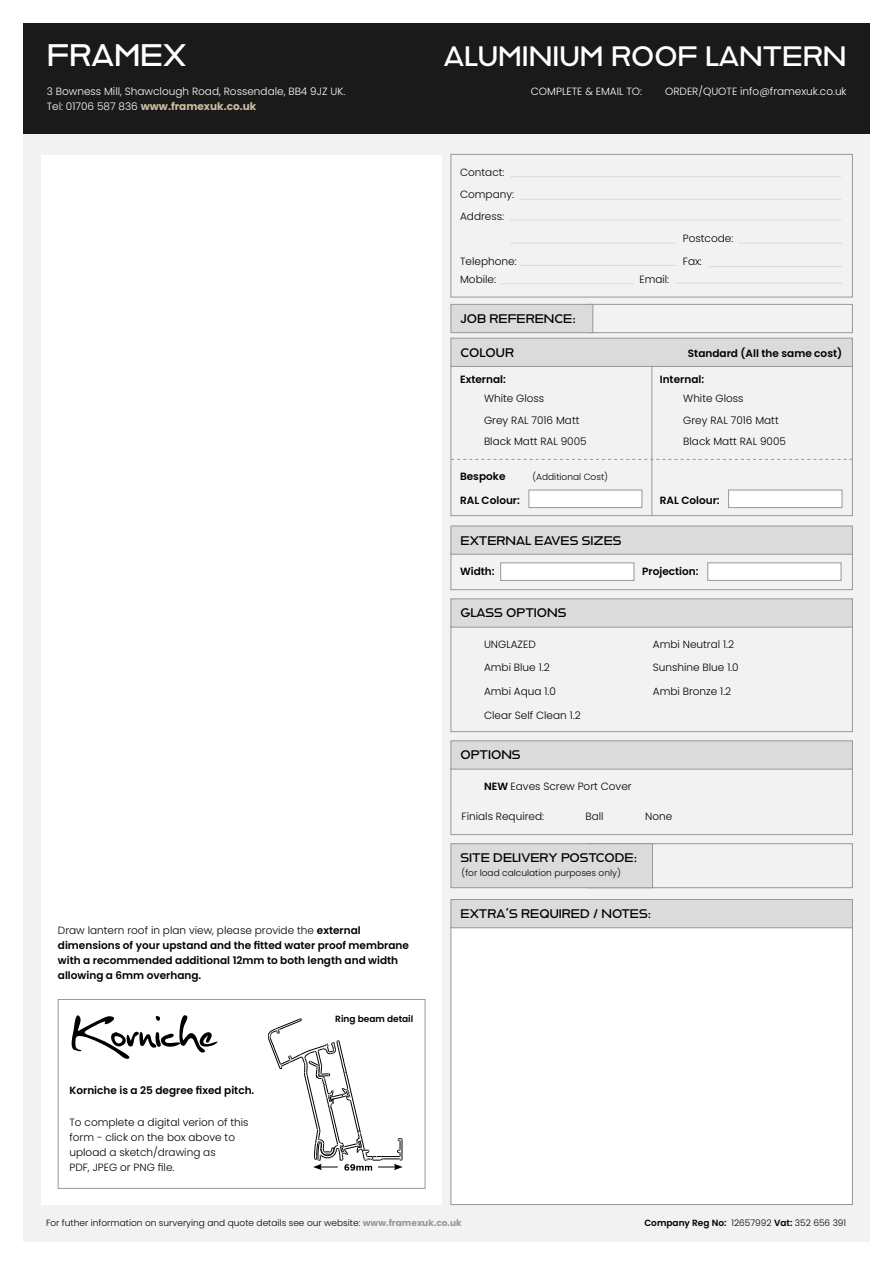
<style>
.page{position:relative;width:893px;height:1263px;background:#fff}
.page>*{position:absolute;margin:0;border:0;box-sizing:border-box;transform-origin:0 0}
.t1{font:30px "Reross Rectangular";color:#fff}
.t2{font:27px "Reross Rectangular";color:#fff}
.t3{font:12px "Reross Rectangular";color:#000}
.t4{font:300 10.5px/21.6px "Poppins";color:#000}
.t5{font:600 10.5px/15px "Poppins";color:#000}
.t6{font:300 10.5px/15px "Poppins";color:#fff}
.t7{font:300 9px "Poppins";color:#000}
.t8{font:600 9px "Poppins";color:#000}
.s1{font-weight:700;color:#d1bba1}
.s2{font-weight:600}
.s3{font-weight:300}
.s4{font-weight:700;color:#959899}
</style>
<div class="page">
<div style="left:23px;top:134px;width:847px;height:1108px;background:#f2f2f2"></div>
<div style="left:588px;top:304px;width:265px;height:29px;border:1px solid #959899"></div>
<div style="left:588px;top:843px;width:265px;height:45px;border:1px solid #959899"></div>
<div style="left:451px;top:366px;width:402px;height:150px;border:1px solid #959899"></div>
<div style="left:451px;top:553px;width:402px;height:37px;border:1px solid #959899"></div>
<div style="left:451px;top:626px;width:402px;height:106px;border:1px solid #959899"></div>
<div style="left:451px;top:768px;width:402px;height:67px;border:1px solid #959899"></div>
<div style="left:451px;top:338px;width:402px;height:29px;background:#dbdbdb;border:1px solid #959899"></div>
<div style="left:451px;top:526px;width:402px;height:28px;background:#dbdbdb;border:1px solid #959899"></div>
<div style="left:451px;top:599px;width:402px;height:28px;background:#dbdbdb;border:1px solid #959899"></div>
<div style="left:451px;top:741px;width:402px;height:28px;background:#dbdbdb;border:1px solid #959899"></div>
<div style="left:451px;top:154px;width:402px;height:143px;border:1px solid #959899"></div>
<div style="left:451px;top:304px;width:142px;height:29px;background:#dbdbdb;border:1px solid #959899"></div>
<div style="left:451px;top:843px;width:202px;height:45px;background:#dbdbdb;border:1px solid #959899"></div>
<hr style="left:510px;top:176px;width:331px;height:1px;background:#dbdbdb">
<hr style="left:520px;top:199px;width:321px;height:1px;background:#dbdbdb">
<hr style="left:510px;top:220px;width:331px;height:1px;background:#dbdbdb">
<hr style="left:510px;top:243px;width:166px;height:1px;background:#dbdbdb">
<hr style="left:738px;top:243px;width:104px;height:1px;background:#dbdbdb">
<hr style="left:708px;top:266px;width:134px;height:1px;background:#dbdbdb">
<hr style="left:675px;top:283px;width:167px;height:1px;background:#dbdbdb">
<hr style="left:520px;top:265px;width:156px;height:1px;background:#dbdbdb">
<hr style="left:500px;top:283px;width:134px;height:1px;background:#dbdbdb">
<div style="left:23px;top:23px;width:847px;height:111px;background:#1a1a1a"></div>
<hr style="left:652px;top:367px;width:1px;height:149px;background:#959899">
<svg style="left:451px;top:459px;width:402px;height:1px"></svg>
<div style="left:529px;top:490px;width:113px;height:18px;background:#fff;border:1px solid #959899"></div>
<div style="left:500px;top:563px;width:134px;height:18px;background:#fff;border:1px solid #959899"></div>
<div style="left:708px;top:563px;width:133px;height:18px;background:#fff;border:1px solid #959899"></div>
<div style="left:728px;top:490px;width:114px;height:18px;background:#fff;border:1px solid #959899"></div>
<div style="left:41px;top:155px;width:400px;height:1050px;background:#fff"></div>
<div style="left:451px;top:927px;width:402px;height:278px;background:#fff;border:1px solid #959899"></div>
<div style="left:58px;top:999px;width:367px;height:189px;border:1px solid #959899"></div>
<div style="left:451px;top:899px;width:402px;height:29px;background:#dbdbdb;border:1px solid #959899"></div>
<svg style="left:268px;top:1019px;width:135px;height:151px"></svg>
<svg style="left:71px;top:1015px;width:147px;height:44px"></svg>
<h1 class="t1" style="left:47px;top:35px;width:141px">FRAMEX</h1>
<h2 class="t2" style="left:444px;top:38px;width:404px">ALUMINIUM ROOF LANTERN</h2>
<p class="t6" style="left:47px;top:84px;width:300px">3 Bowness Mill, Shawclough Road, Rossendale, BB4 9JZ UK.<br>Tel: 01706 587 836 <span class="s1">www.framexuk.co.uk</span></p>
<p class="t6" style="left:531px;top:84px;width:113px">COMPLETE &amp; EMAIL TO:</p>
<p class="t6" style="left:665px;top:84px;width:183px">ORDER/QUOTE info@framexuk.co.uk</p>
<p class="t4" style="left:460px;top:161px;width:56px;line-height:22.2px">Contact:<br>Company:<br>Address:</p>
<p class="t4" style="left:460px;top:252px;width:58px;line-height:18px">Telephone:<br>Mobile:</p>
<p class="t3" style="left:460px;top:311px;width:117px">JOB REFERENCE:</p>
<p class="t3" style="left:460px;top:345px;width:55px">COLOUR</p>
<p class="t5" style="left:460px;top:372px;width:47px">External:</p>
<p class="t4" style="left:484px;top:388px;width:104px">White Gloss<br>Grey RAL 7016 Matt<br>Black Matt RAL 9005</p>
<p class="t4" style="left:639px;top:268px;width:31px">Email:</p>
<p class="t4" style="left:683px;top:227px;width:52px">Postcode:</p>
<p class="t4" style="left:683px;top:251px;width:21px">Fax:</p>
<p class="t5" style="left:688px;top:346px;width:156px">Standard (All the same cost)</p>
<p class="t5" style="left:660px;top:372px;width:46px">Internal:</p>
<p class="t4" style="left:683px;top:388px;width:104px">White Gloss<br>Grey RAL 7016 Matt<br>Black Matt RAL 9005</p>
<p class="t7" style="left:532px;top:472px;width:77px">(Additional Cost)</p>
<p class="t5" style="left:460px;top:469px;width:47px">Bespoke</p>
<p class="t5" style="left:460px;top:493px;width:61px">RAL Colour:</p>
<p class="t5" style="left:660px;top:493px;width:61px">RAL Colour:</p>
<p class="t3" style="left:460px;top:532px;width:163px">EXTERNAL EAVES SIZES</p>
<p class="t5" style="left:460px;top:564px;width:36px">Width:</p>
<p class="t3" style="left:460px;top:605px;width:107px">GLASS OPTIONS</p>
<p class="t4" style="left:484px;top:633px;width:53px">UNGLAZED</p>
<p class="t4" style="left:484px;top:657px;width:67px">Ambi Blue 1.2</p>
<p class="t4" style="left:484px;top:681px;width:73px">Ambi Aqua 1.0</p>
<p class="t4" style="left:484px;top:704px;width:98px">Clear Self Clean 1.2</p>
<p class="t3" style="left:460px;top:747px;width:62px">OPTIONS</p>
<p class="t5" style="left:642px;top:564px;width:58px">Projection:</p>
<p class="t4" style="left:653px;top:633px;width:83px">Ambi Neutral 1.2</p>
<p class="t4" style="left:653px;top:657px;width:87px">Sunshine Blue 1.0</p>
<p class="t4" style="left:653px;top:681px;width:80px">Ambi Bronze 1.2</p>
<p class="t4" style="left:484px;top:775px;width:149px"><span class="s2">NEW</span> Eaves Screw Port Cover</p>
<p class="t4" style="left:585px;top:805px;width:20px">Ball</p>
<p class="t4" style="left:645px;top:805px;width:29px">None</p>
<p class="t4" style="left:462px;top:805px;width:84px">Finials Required:</p>
<p class="t3" style="left:460px;top:850px;width:178px">SITE DELIVERY POSTCODE:</p>
<p class="t7" style="left:462px;top:867px;width:161px">(for load calculation purposes only)</p>
<p class="t5" style="left:58px;top:923px;width:353px"><span class="s3">Draw lantern roof in plan view, please provide the</span> external dimensions of your upstand and the fitted water proof membrane with a recommended additional 12mm to both length and width allowing a 6mm overhang.</p>
<p class="t5" style="left:69px;top:1082px;width:186px">Korniche is a 25 degree fixed pitch.</p>
<p class="t4" style="left:69px;top:1114px;width:181px;line-height:15px">To complete a digital verion of this form - click on the box above to upload a sketch/drawing as<br>PDF, JPEG or PNG file.</p>
<p class="t8" style="left:335px;top:1014px;width:80px">Ring beam detail</p>
<p class="t3" style="left:460px;top:906px;width:192px">EXTRA’S REQUIRED / NOTES:</p>
<p class="t7" style="left:46px;top:1217px;width:417px">For futher information on surverying and quote details see our website: <span class="s4">www.framexuk.co.uk</span></p>
<p class="t8" style="left:644px;top:1217px;width:203px">Company Reg No: <span class="s3">12657992</span> Vat: <span class="s3">352 656 391</span></p>
</div>
